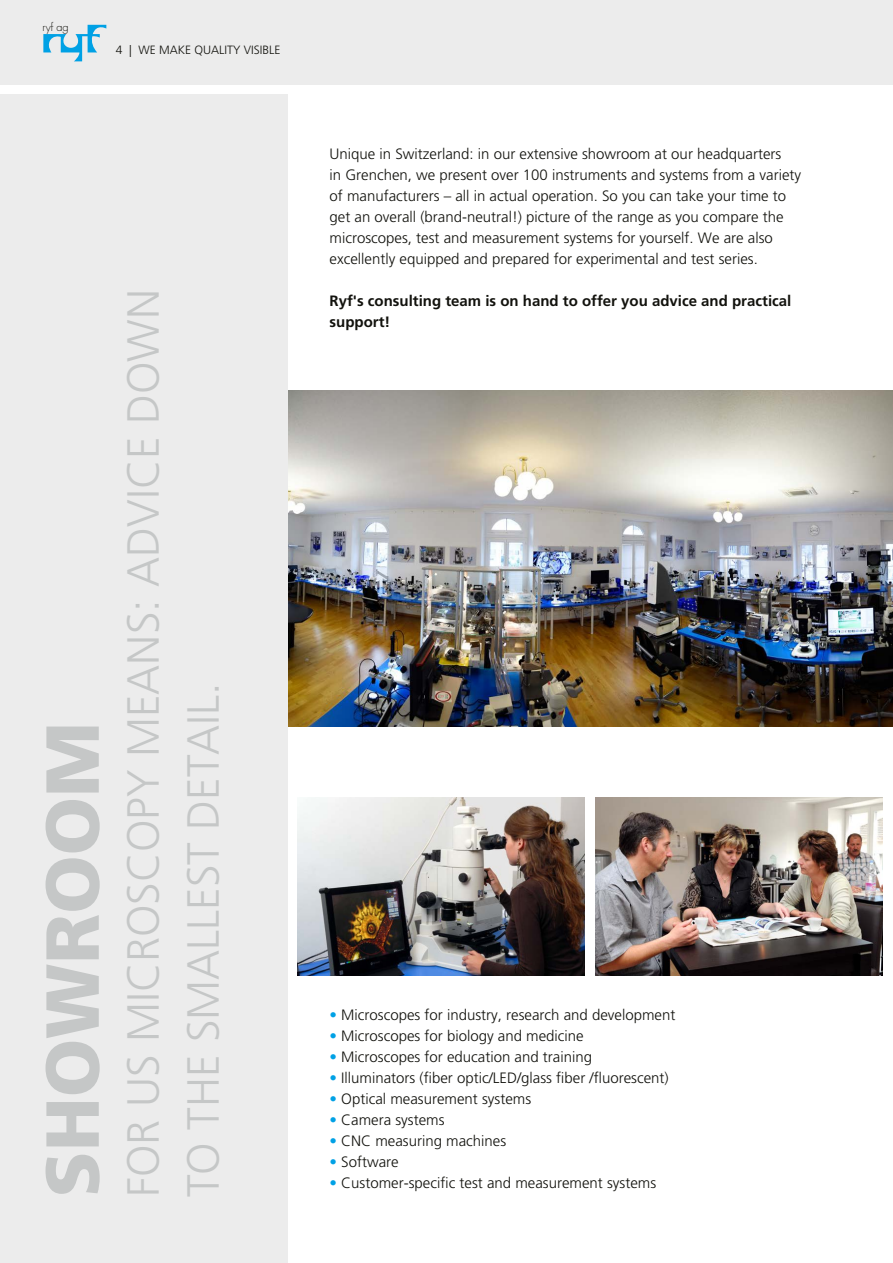
<style>
.page{position:relative;width:893px;height:1263px;background:#fff}
.page>*{position:absolute;margin:0;border:0;box-sizing:border-box;transform-origin:0 0}
.t1{font:900 75px "Frutiger LT Std";color:#c5c7c7}
.t2{font:300 45px/60px "Frutiger LT Std";color:#c5c7c7}
.t3{font:300 15px/21px "Frutiger LT Std";color:#12120d}
.t4{font:700 15px/21px "Frutiger LT Std";color:#12120d}
.t5{font:300 12px "Frutiger LT Std";color:#12120d}
.t6{font:300 10.95px "Futura Std";color:#12120d}
.s1{color:#00a1e5}
</style>
<div class="page">
<img style="left:287px;top:390px;width:606px;height:336px">
<div style="left:0;top:94px;width:287px;height:1169px;background:#ececec"></div>
<div style="left:0;top:0;width:893px;height:84px;background:#ececec"></div>
<img style="left:298px;top:797px;width:287px;height:179px">
<img style="left:595px;top:797px;width:287px;height:179px">
<svg style="left:43px;top:25px;width:63px;height:36px"></svg>
<p class="t6" style="left:43px;top:20px;width:28px">ryf ag</p>
<p class="t5" style="left:116px;top:43px;width:166px">4 | WE MAKE QUALITY VISIBLE</p>
<h1 class="t1" style="left:27px;top:1197px;width:477px;rotate:-90deg">SHOWROOM</h1>
<h2 class="t2" style="left:114px;top:1197px;width:909px;rotate:-90deg">FOR US MICROSCOPY MEANS: ADVICE DOWN<br>TO THE SMALLEST DETAIL.</h2>
<p class="t3" style="left:330px;top:144px;width:473px">Unique in Switzerland: in our extensive showroom at our headquarters<br>in Grenchen, we present over 100 instruments and systems from a variety of manufacturers – all in actual operation. So you can take your time to get an overall (brand-neutral!) picture of the range as you compare the microscopes, test and measurement systems for yourself. We are also excellently equipped and prepared for experimental and test series.</p>
<p class="t4" style="left:330px;top:290px;width:463px">Ryf's consulting team is on hand to offer you advice and practical support!</p>
<p class="t3" style="left:330px;top:1005px;width:347px"><span class="s1">•</span> Microscopes for industry, research and development</p>
<p class="t3" style="left:330px;top:1026px;width:256px"><span class="s1">•</span> Microscopes for biology and medicine</p>
<p class="t3" style="left:330px;top:1047px;width:264px"><span class="s1">•</span> Microscopes for education and training</p>
<p class="t3" style="left:330px;top:1068px;width:341px"><span class="s1">•</span> Illuminators (fiber optic/LED/glass fiber /fluorescent)</p>
<p class="t3" style="left:330px;top:1089px;width:203px"><span class="s1">•</span> Optical measurement systems</p>
<p class="t3" style="left:330px;top:1110px;width:116px"><span class="s1">•</span> Camera systems</p>
<p class="t3" style="left:330px;top:1131px;width:178px"><span class="s1">•</span> CNC measuring machines</p>
<p class="t3" style="left:330px;top:1152px;width:71px"><span class="s1">•</span> Software</p>
<p class="t3" style="left:330px;top:1173px;width:328px"><span class="s1">•</span> Customer-specific test and measurement systems</p>
</div>
